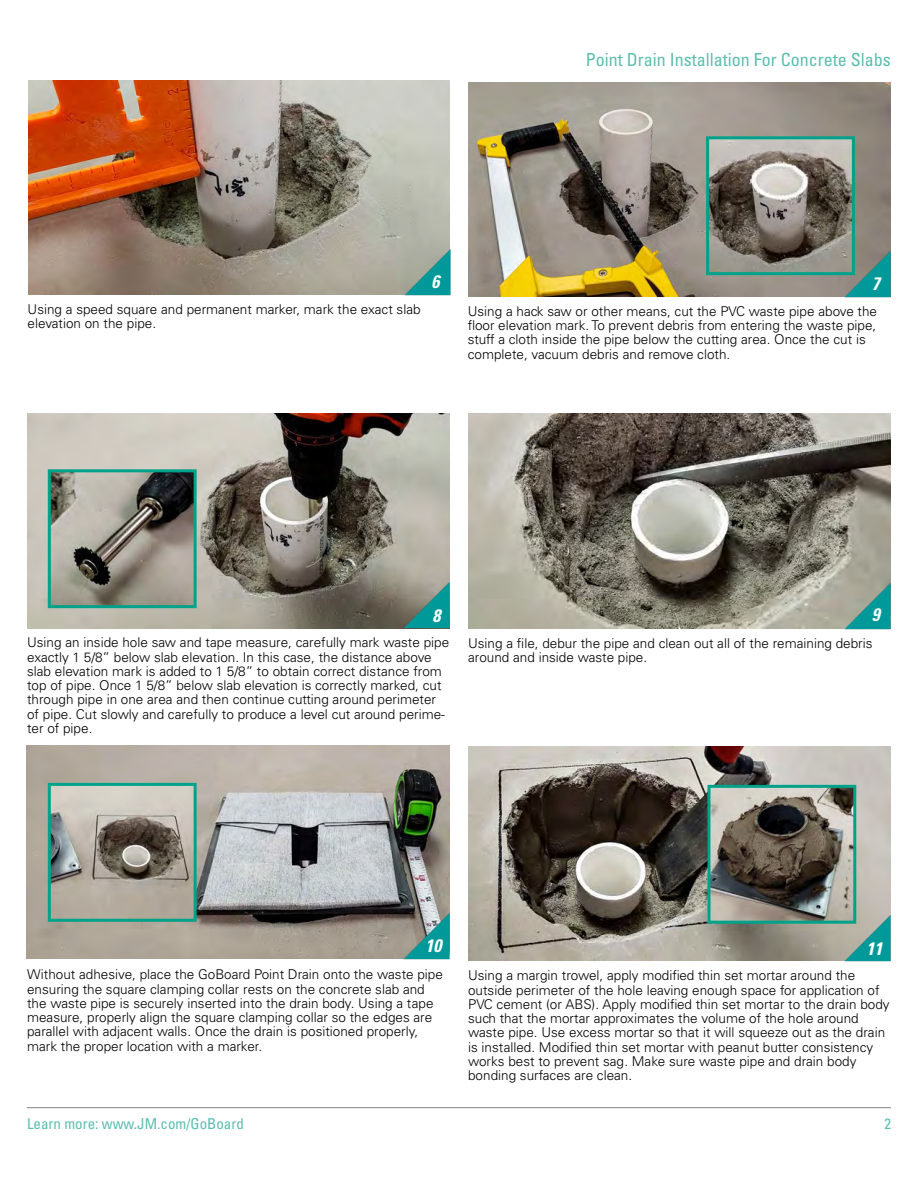
<style>
.page{position:relative;width:918px;height:1188px;background:#fff}
.page>*{position:absolute;margin:0;border:0;box-sizing:border-box;transform-origin:0 0}
.t1{font:condensed 18px "Univers LT Std";color:#5dbeb0}
.t2{font:italic 700 condensed 18px "Univers LT Std";color:#fff}
.t3{font:condensed 15px "Univers LT Std";color:#5dbeb0}
.t4{font:300 13.5px/14.2px "Univers LT Std";color:#000}
</style>
<div class="page">
<hr style="left:27px;top:1107px;width:864px;height:1px;background:#7d8082">
<img style="left:469px;top:82px;width:421px;height:214px">
<img style="left:28px;top:414px;width:421px;height:214px">
<img style="left:469px;top:414px;width:421px;height:214px">
<img style="left:27px;top:746px;width:422px;height:213px">
<img style="left:469px;top:746px;width:421px;height:215px">
<img style="left:841px;top:248px;width:50px;height:50px">
<img style="left:401px;top:580px;width:49px;height:49px">
<img style="left:52px;top:473px;width:141px;height:131px">
<div style="left:48px;top:469px;width:149px;height:139px;border:3px solid #00a389"></div>
<img style="left:842px;top:580px;width:49px;height:50px">
<img style="left:401px;top:911px;width:49px;height:49px">
<img style="left:842px;top:913px;width:49px;height:49px">
<img style="left:710px;top:140px;width:141px;height:131px">
<div style="left:706px;top:136px;width:149px;height:139px;border:3px solid #00a389"></div>
<img style="left:52px;top:787px;width:141px;height:131px">
<div style="left:48px;top:783px;width:149px;height:139px;border:3px solid #00a389"></div>
<img style="left:711px;top:789px;width:141px;height:131px">
<div style="left:707px;top:785px;width:149px;height:139px;border:3px solid #00a389"></div>
<img style="left:28px;top:80px;width:422px;height:215px">
<img style="left:401px;top:247px;width:50px;height:49px">
<h1 class="t1" style="left:586px;top:48px;width:306px">Point Drain Installation For Concrete Slabs</h1>
<p class="t4" style="left:28px;top:302px;width:395px">Using a speed square and permanent marker, mark the exact slab elevation on the pipe.</p>
<h1 class="t2" style="left:431px;top:270px;width:9px">6</h1>
<h1 class="t2" style="left:872px;top:272px;width:9px">7</h1>
<p class="t4" style="left:468px;top:304px;width:411px">Using a hack saw or other means, cut the PVC waste pipe above the floor elevation mark. To prevent debris from entering the waste pipe, stuff a cloth inside the pipe below the cutting area. Once the cut is complete, vacuum debris and remove cloth.</p>
<h1 class="t2" style="left:432px;top:604px;width:9px">8</h1>
<h1 class="t2" style="left:872px;top:603px;width:9px">9</h1>
<p class="t4" style="left:27px;top:635px;width:424px">Using an inside hole saw and tape measure, carefully mark waste pipe exactly 1 5/8” below slab elevation. In this case, the distance above slab elevation mark is added to 1 5/8” to obtain correct distance from top of pipe. Once 1 5/8” below slab elevation is correctly marked, cut through pipe in one area and then continue cutting around perimeter of pipe. Cut slowly and carefully to produce a level cut around perime&shy;ter of pipe.</p>
<p class="t4" style="left:468px;top:636px;width:406px">Using a file, debur the pipe and clean out all of the remaining debris around and inside waste pipe.</p>
<h1 class="t2" style="left:425px;top:935px;width:17px">10</h1>
<h1 class="t2" style="left:866px;top:937px;width:17px">11</h1>
<p class="t4" style="left:27px;top:967px;width:417px">Without adhesive, place the GoBoard Point Drain onto the waste pipe ensuring the square clamping collar rests on the concrete slab and the waste pipe is securely inserted into the drain body. Using a tape measure, properly align the square clamping collar so the edges are parallel with adjacent walls. Once the drain is positioned properly, mark the proper location with a marker.</p>
<p class="t4" style="left:468px;top:968px;width:423px">Using a margin trowel, apply modified thin set mortar around the outside perimeter of the hole leaving enough space for application of PVC cement (or ABS). Apply modified thin set mortar to the drain body such that the mortar approximates the volume of the hole around waste pipe. Use excess mortar so that it will squeeze out as the drain is installed. Modified thin set mortar with peanut butter consistency works best to prevent sag. Make sure waste pipe and drain body bonding surfaces are clean.</p>
<p class="t3" style="left:27px;top:1114px;width:218px">Learn more: www.JM.com/GoBoard</p>
<p class="t3" style="left:884px;top:1114px;width:8px">2</p>
</div>
